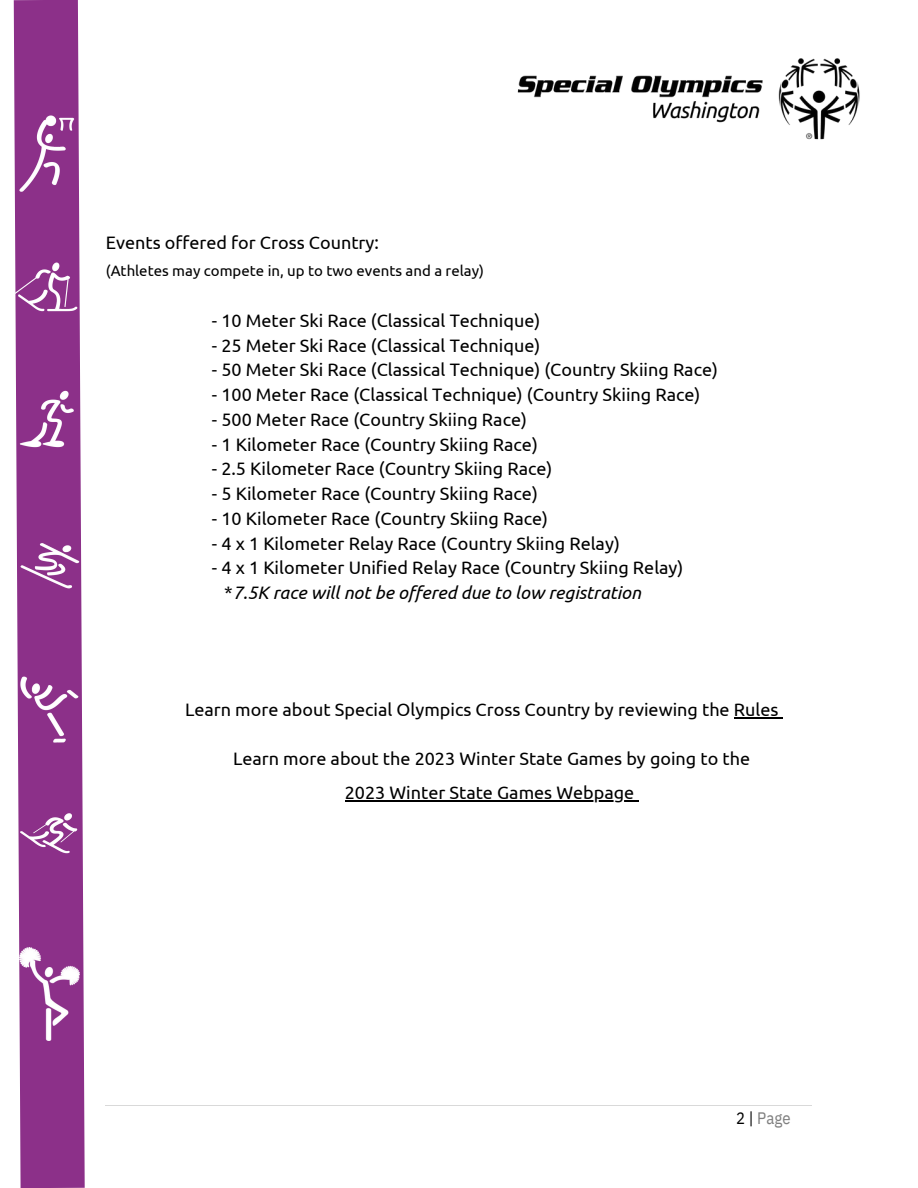
<style>
.page{position:relative;width:918px;height:1188px;background:#fff}
.page>*{position:absolute;margin:0;border:0;box-sizing:border-box;transform-origin:0 0}
.t1{font:18px/33.8px "Ubuntu";color:#000;text-align:center}
.t2{font:16.5px "IBM Plex Sans Cond";color:#7f7f7f}
.t3{font:15px "Ubuntu";color:#000}
.s1{font-style:italic}
.s2{color:#000}
</style>
<div class="page">
<hr style="left:106px;top:1105px;width:706px;height:1px;background:#d9d9d9">
<hr style="left:345px;top:800px;width:289px;height:1px;background:#000">
<hr style="left:734px;top:717px;width:44px;height:1px;background:#000">
<svg style="left:13px;top:0;width:93px;height:1188px"></svg>
<img style="left:13px;top:513px;width:93px;height:107px">
<img style="left:13px;top:235px;width:93px;height:104px">
<img style="left:13px;top:95px;width:93px;height:117px">
<img style="left:13px;top:360px;width:93px;height:117px">
<img style="left:13px;top:646px;width:93px;height:125px">
<img style="left:20px;top:947px;width:59px;height:94px">
<img style="left:13px;top:783px;width:93px;height:100px">
<img style="left:517px;top:58px;width:343px;height:82px">
<p class="t1" style="left:106px;top:225px;width:275px">Events offered for Cross Country:</p>
<p class="t3" style="left:106px;top:262px;width:380px">(Athletes may compete in, up to two events and a relay)</p>
<p class="t1" style="left:212px;top:303px;width:330px">- 10 Meter Ski Race (Classical Technique)</p>
<p class="t1" style="left:212px;top:328px;width:330px">- 25 Meter Ski Race (Classical Technique)</p>
<p class="t1" style="left:212px;top:353px;width:508px">- 50 Meter Ski Race (Classical Technique) (Country Skiing Race)</p>
<p class="t1" style="left:212px;top:378px;width:490px">- 100 Meter Race (Classical Technique) (Country Skiing Race)</p>
<p class="t1" style="left:212px;top:402px;width:317px">- 500 Meter Race (Country Skiing Race)</p>
<p class="t1" style="left:212px;top:427px;width:328px">- 1 Kilometer Race (Country Skiing Race)</p>
<p class="t1" style="left:212px;top:452px;width:342px">- 2.5 Kilometer Race (Country Skiing Race)</p>
<p class="t1" style="left:212px;top:477px;width:328px">- 5 Kilometer Race (Country Skiing Race)</p>
<p class="t1" style="left:212px;top:501px;width:338px">- 10 Kilometer Race (Country Skiing Race)</p>
<p class="t1" style="left:212px;top:526px;width:410px">- 4 x 1 Kilometer Relay Race (Country Skiing Relay)</p>
<p class="t1" style="left:224px;top:555px;width:461px;line-height:24.8px;text-align:left;text-indent:-12px">- 4 x 1 Kilometer Unified Relay Race (Country Skiing Relay) *<span class="s1">7.5K race will not be offered due to low registration</span></p>
<p class="t1" style="left:185px;top:693px;width:595px">Learn more about Special Olympics Cross Country by reviewing the Rules</p>
<p class="t1" style="left:233px;top:742px;width:519px">Learn more about the 2023 Winter State Games by going to the<br>2023 Winter State Games Webpage</p>
<p class="t2" style="left:736px;top:1107px;width:56px"><span class="s2">2 |</span> Page</p>
</div>
